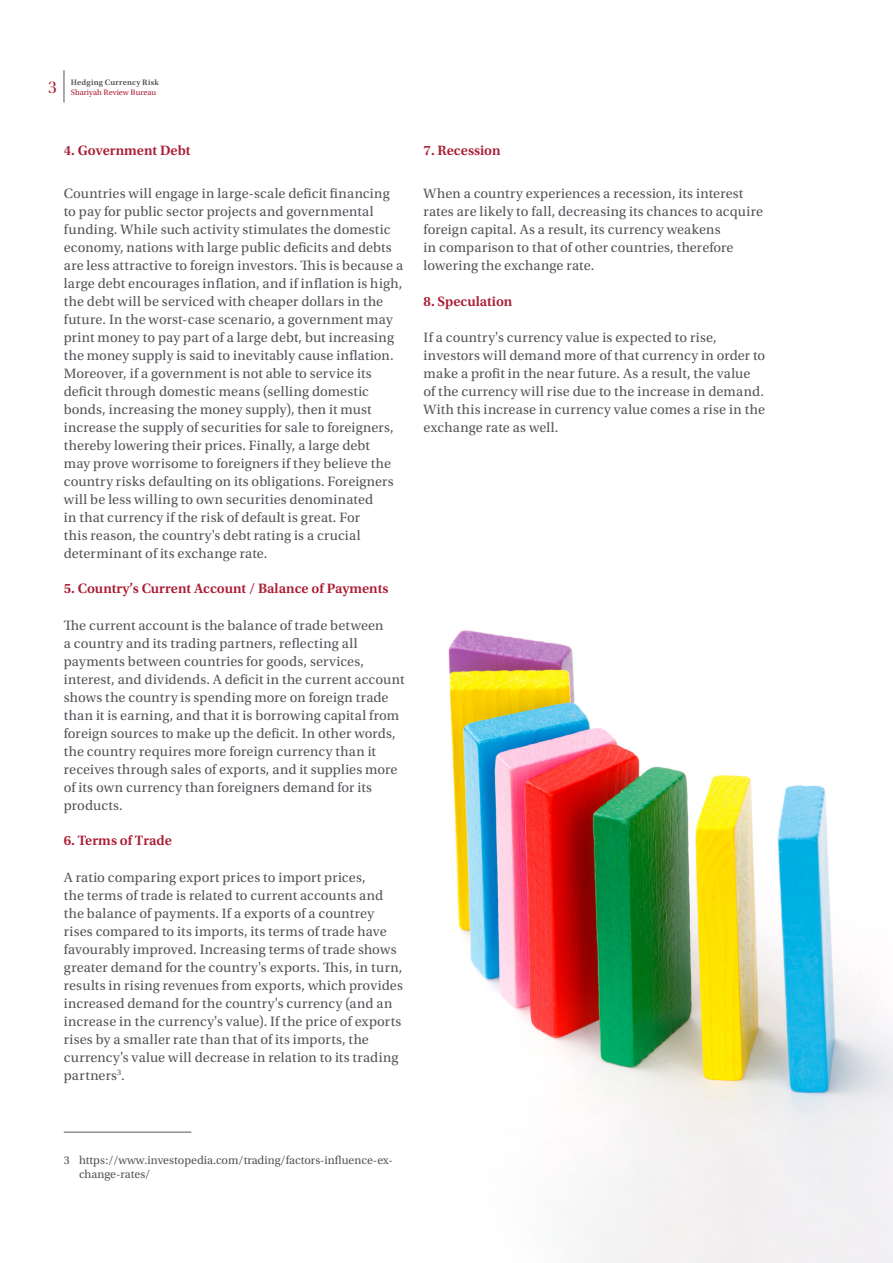
<style>
.page{position:relative;width:893px;height:1263px;background:#fff}
.page>*{position:absolute;margin:0;border:0;box-sizing:border-box;transform-origin:0 0}
.Body_text_Utopia{font:14.25px/18px "Utopia Std";letter-spacing:.01em;color:#54555a}
.Sub_Heading_Level_03{font:600 14.25px "Utopia Std";color:#ab1d34}
.Body_text_Utopia-2{font:600 14.25px "Utopia Std";color:#ab1d34}
.FOOTNOTE{font:12px/14.4px "Utopia Std";color:#54555a}
.t1{font:8.25px/10.2px "Utopia Std";color:#ab1d34;text-align:right}
.s1{font-weight:600;color:#54555a}
</style>
<div class="page">
<hr style="left:64px;top:70px;width:1px;height:32px;background:#54555a">
<img style="left:191px;top:630px;width:702px;height:633px">
<hr style="left:64px;top:1132px;width:127px;height:1px;background:#54555a">
<p class="t1" style="left:48px;top:77px;width:112px"><span class="s1">Hedging Currency Risk<br></span><sup>3</sup> Shariyah Review Bureau</p>
<p class="Sub_Heading_Level_03" style="left:64px;top:142px;width:128px">4. Government Debt</p>
<p class="Body_text_Utopia" style="left:64px;top:185px;width:341px">Countries will engage in large-scale deficit financing to pay for public sector projects and governmental funding. While such activity stimulates the domestic economy, nations with large public deficits and debts are less attractive to foreign investors. This is because a large debt encourages inflation, and if inflation is high, the debt will be serviced with cheaper dollars in the future. In the worst-case scenario, a government may print money to pay part of a large debt, but increasing the money supply is said to inevitably cause inflation.<br>Moreover, if a government is not able to service its deficit through domestic means (selling domestic bonds, increasing the money supply), then it must increase the supply of securities for sale to foreigners, thereby lowering their prices. Finally, a large debt<br>may prove worrisome to foreigners if they believe the country risks defaulting on its obligations. Foreigners will be less willing to own securities denominated<br>in that currency if the risk of default is great. For<br>this reason, the country's debt rating is a crucial determinant of its exchange rate.</p>
<p class="Sub_Heading_Level_03" style="left:64px;top:580px;width:326px">5. Country’s Current Account / Balance of Payments</p>
<p class="Body_text_Utopia" style="left:64px;top:617px;width:342px">The current account is the balance of trade between<br>a country and its trading partners, reflecting all payments between countries for goods, services, interest, and dividends. A deficit in the current account shows the country is spending more on foreign trade than it is earning, and that it is borrowing capital from foreign sources to make up the deficit. In other words, the country requires more foreign currency than it receives through sales of exports, and it supplies more of its own currency than foreigners demand for its products.</p>
<p class="Sub_Heading_Level_03" style="left:64px;top:832px;width:110px">6. Terms of Trade</p>
<p class="Body_text_Utopia" style="left:64px;top:869px;width:341px">A ratio comparing export prices to import prices,<br>the terms of trade is related to current accounts and the balance of payments. If a exports of a countrey rises compared to its imports, its terms of trade have favourably improved. Increasing terms of trade shows greater demand for the country's exports. This, in turn, results in rising revenues from exports, which provides increased demand for the country's currency (and an increase in the currency's value). If the price of exports rises by a smaller rate than that of its imports, the currency's value will decrease in relation to its trading partners<sup>3</sup>.</p>
<p class="Sub_Heading_Level_03" style="left:424px;top:142px;width:79px">7. Recession</p>
<p class="Body_text_Utopia" style="left:424px;top:185px;width:341px">When a country experiences a recession, its interest rates are likely to fall, decreasing its chances to acquire foreign capital. As a result, its currency weakens<br>in comparison to that of other countries, therefore lowering the exchange rate.</p>
<p class="Body_text_Utopia-2" style="left:424px;top:293px;width:90px">8. Speculation</p>
<p class="Body_text_Utopia" style="left:424px;top:329px;width:343px">If a country's currency value is expected to rise, investors will demand more of that currency in order to make a profit in the near future. As a result, the value of the currency will rise due to the increase in demand.<br>With this increase in currency value comes a rise in the exchange rate as well.</p>
<p class="FOOTNOTE" style="left:79px;top:1153px;width:315px;text-indent:-15px">3 https://www.investopedia.com/trading/factors-influence-ex&shy;change-rates/</p>
</div>
